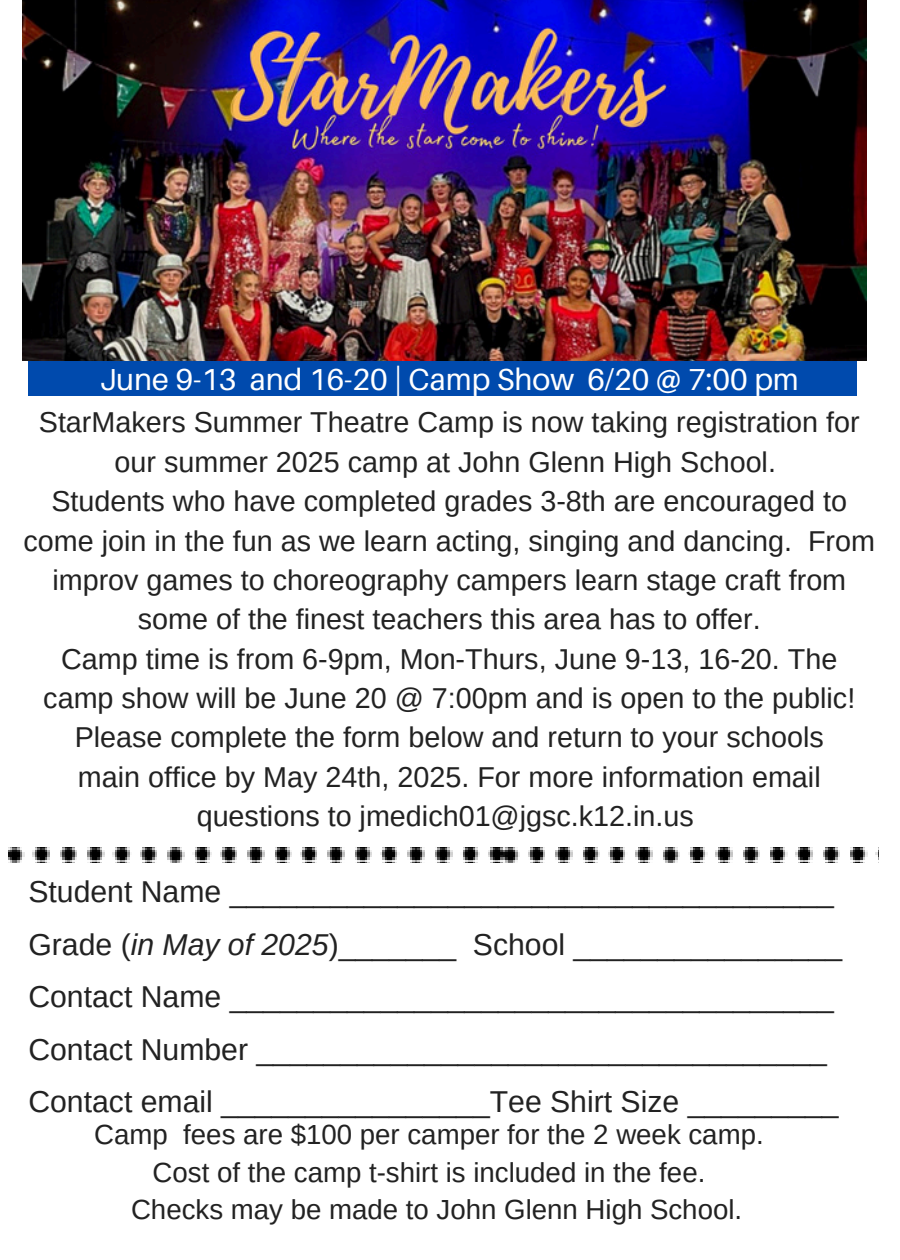
<style>
.page{position:relative;width:900px;height:1260px;background:#fff}
.page>*{position:absolute;margin:0;border:0;box-sizing:border-box;transform-origin:0 0}
.t1{font:30.5px "Aileron";color:#fff}
.t2{font:30.25px/52.5px "Arimo";color:#222}
.t3{font:28.75px/39.5px "Arimo";color:#222;text-align:center}
.t4{font:27.75px/37.5px "Arimo";color:#222;text-align:center}
.s1{font-style:italic}
</style>
<div class="page">
<svg style="left:9px;top:848px;width:869px;height:14px"></svg>
<div style="left:28px;top:361px;width:829px;height:35px;background:#004aad"></div>
<img style="left:23px;top:0;width:843px;height:360px">
<h1 class="t1" style="left:100px;top:360px;width:701px">June 9-13 and 16-20 | Camp Show 6/20 @ 7:00 pm</h1>
<p class="t3" style="left:24px;top:403px;width:853px">StarMakers Summer Theatre Camp is now taking registration for our summer 2025 camp at John Glenn High School.<br>Students who have completed grades 3-8th are encouraged to come join in the fun as we learn acting, singing and dancing. From improv games to choreography campers learn stage craft from some of the finest teachers this area has to offer.<br>Camp time is from 6-9pm, Mon-Thurs, June 9-13, 16-20. The camp show will be June 20 @ 7:00pm and is open to the public!<br>Please complete the form below and return to your schools<br>main office by May 24th, 2025. For more information email questions to jmedich01@jgsc.k12.in.us</p>
<h1 class="t2" style="left:28px;top:865px;width:815px">Student Name ____________________________________ Grade (<span class="s1">in May of 2025</span>)_______ School ________________ Contact Name ____________________________________ Contact Number __________________________________ Contact email ________________Tee Shirt Size _________</h1>
<h1 class="t4" style="left:94px;top:1116px;width:671px">Camp fees are $100 per camper for the 2 week camp.<br>Cost of the camp t-shirt is included in the fee.<br>Checks may be made to John Glenn High School.</h1>
</div>
